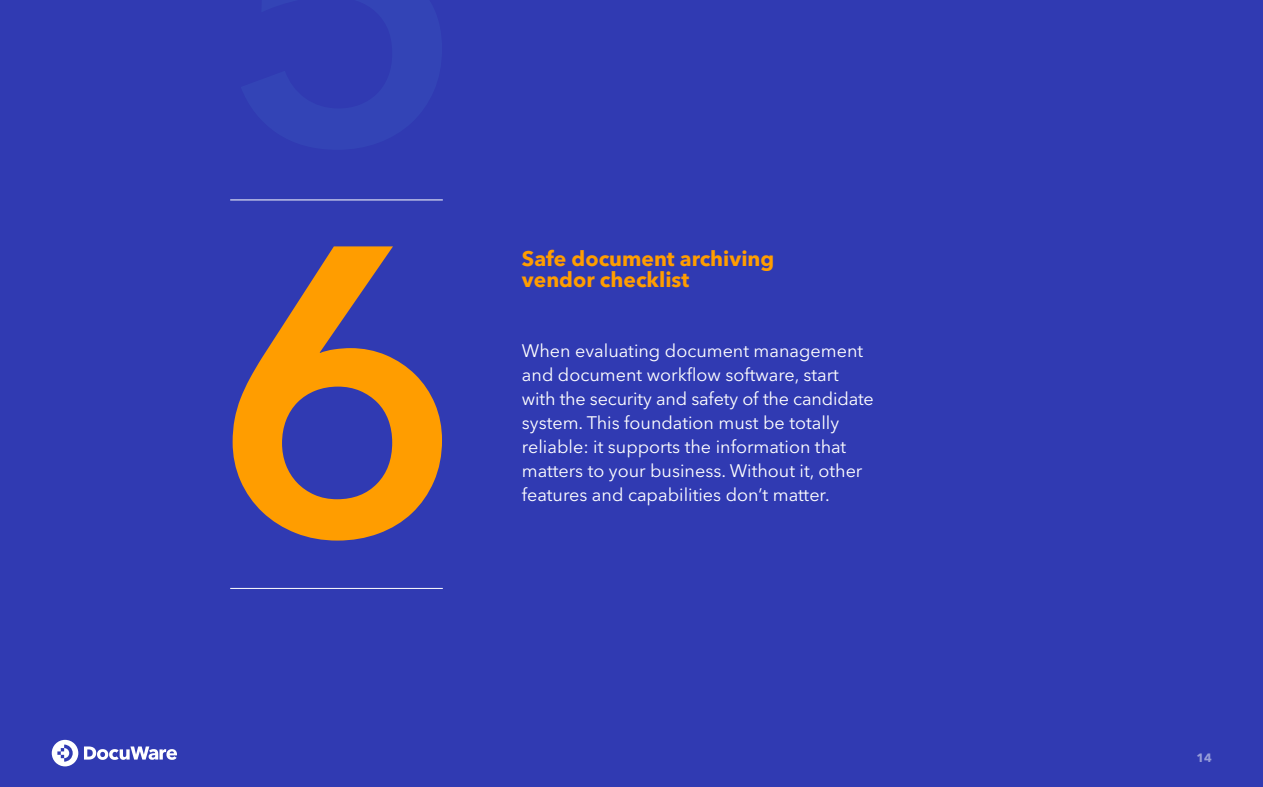
<style>
.page{position:relative;width:1263px;height:787px;background:#303ab2}
.page>*{position:absolute;margin:0;border:0;box-sizing:border-box;transform-origin:0 0}
.t1{font:700 21px/21px "Avenir Next LT Pro";color:#ff9d00}
.t2{font:18px/24px "Avenir Next LT Pro";color:#fff}
.t3{font:700 12px "Avenir Next LT Pro";color:#979dd8}
</style>
<div class="page">
<svg style="left:52px;top:739px;width:26px;height:27px"></svg>
<svg style="left:84px;top:746px;width:93px;height:14px"></svg>
<svg style="left:233px;top:246px;width:209px;height:294px"></svg>
<hr style="left:230px;top:199px;width:213px;height:1px;background:#fff">
<hr style="left:230px;top:588px;width:213px;height:1px;background:#fff">
<p class="t1" style="left:522px;top:248px;width:254px">Safe document archiving vendor checklist</p>
<p class="t2" style="left:522px;top:339px;width:353px">When evaluating document management and document workflow software, start with the security and safety of the candidate system. This foundation must be totally reliable: it supports the information that matters to your business. Without it, other features and capabilities don’t matter.</p>
<p class="t3" style="left:1196px;top:750px;width:17px">14</p>
</div>
